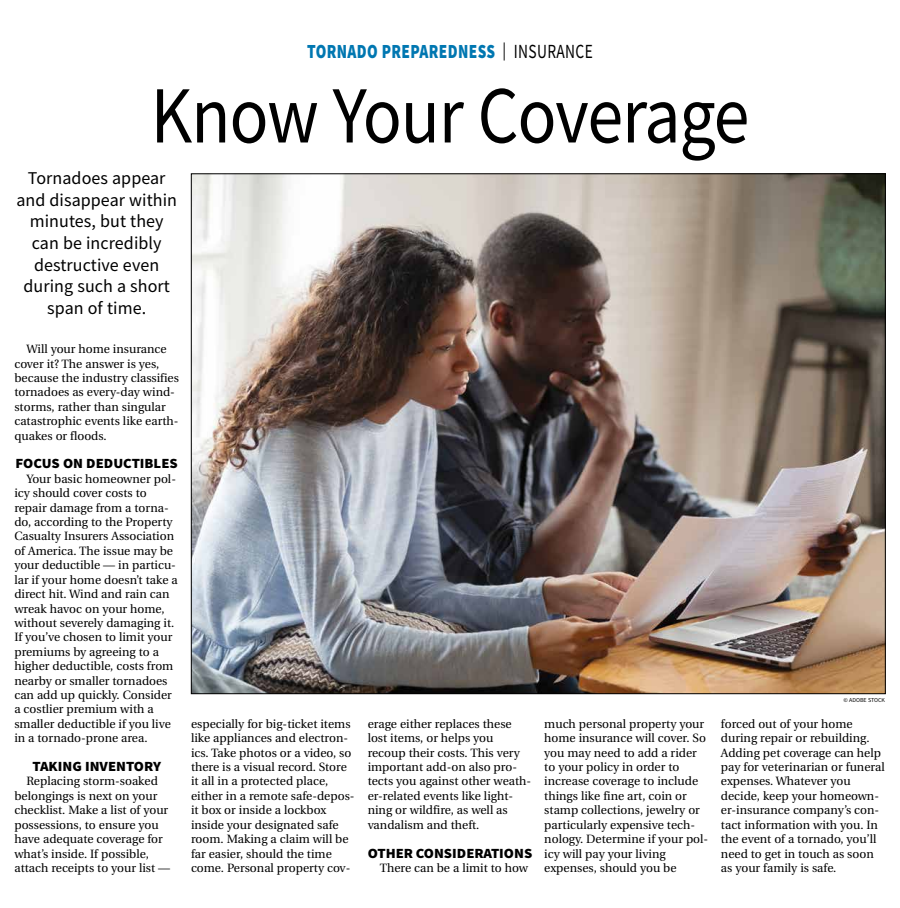
<style>
.page{position:relative;width:900px;height:908px;background:#fff}
.page>*{position:absolute;margin:0;border:0;box-sizing:border-box;transform-origin:0 0}
.t1{font:81px "Source Sans Pro";letter-spacing:-.015em;color:#000;scale:.89 1}
.t2{font:900 20px "Source Sans Pro";letter-spacing:.025em;color:#0077b1;scale:.77 1}
.t3{font:18px/21.6px "Source Sans Pro";letter-spacing:.005em;color:#000;text-align:center}
.t4{font:900 14px "Source Sans Pro";color:#000;scale:1.05 1}
.t5{font:12px/14.4px "Utopia";color:#000}
.t6{font:6px "Source Sans Pro";color:#000}
.s1{font-weight:400;font-size:18px;color:#000}
.s2{font-weight:400;color:#000}
</style>
<div class="page">
<img style="left:193px;top:175px;width:691px;height:516px">
<h2 class="t2" style="left:307px;top:38px;width:373px">TORNADO PREPAREDNESS <span class="s1">|</span> <span class="s2">INSURANCE</span></h2>
<h1 class="t1" style="left:151px;top:64px;width:674px">Know Your Coverage</h1>
<h3 class="t3" style="left:16px;top:167px;width:162px">Tornadoes appear and disappear within minutes, but they can be incredibly destructive even during such a short span of time.</h3>
<p class="t5" style="left:14px;top:342px;width:166px;text-indent:12px">Will your home insurance cover it? The answer is yes, because the industry classifies tornadoes as every-day wind&shy;storms, rather than singular catastrophic events like earth&shy;quakes or floods.</p>
<p class="t4" style="left:16px;top:454px;width:156px">FOCUS ON DEDUCTIBLES</p>
<p class="t5" style="left:14px;top:471px;width:165px;text-indent:12px">Your basic homeowner pol&shy;icy should cover costs to repair damage from a torna&shy;do, according to the Property<br>Casualty Insurers Association of America. The issue may be your deductible — in particu&shy;lar if your home doesn’t take a direct hit. Wind and rain can wreak havoc on your home, without severely damaging it.<br>If you’ve chosen to limit your premiums by agreeing to a higher deductible, costs from nearby or smaller tornadoes can add up quickly. Consider a costlier premium with a smaller deductible if you live in a tornado-prone area.</p>
<p class="t4" style="left:32px;top:756px;width:124px">TAKING INVENTORY</p>
<p class="t5" style="left:14px;top:774px;width:157px;text-indent:12px">Replacing storm-soaked belongings is next on your checklist. Make a list of your possessions, to ensure you have adequate coverage for what’s inside. If possible, attach receipts to your list —</p>
<p class="t5" style="left:191px;top:716px;width:165px">especially for big-ticket items like appliances and electron&shy;ics. Take photos or a video, so there is a visual record. Store it all in a protected place, either in a remote safe-depos&shy;it box or inside a lockbox inside your designated safe room. Making a claim will be far easier, should the time come. Personal property cov-</p>
<p class="t5" style="left:368px;top:716px;width:165px">erage either replaces these lost items, or helps you recoup their costs. This very important add-on also pro&shy;tects you against other weath&shy;er-related events like light&shy;ning or wildfire, as well as vandalism and theft.</p>
<p class="t4" style="left:368px;top:842px;width:158px">OTHER CONSIDERATIONS</p>
<p class="t5" style="left:380px;top:860px;width:150px">There can be a limit to how</p>
<p class="t6" style="left:844px;top:696px;width:43px">© ADOBE STOCK</p>
<p class="t5" style="left:544px;top:716px;width:165px">much personal property your home insurance will cover. So you may need to add a rider to your policy in order to increase coverage to include things like fine art, coin or stamp collections, jewelry or particularly expensive tech&shy;nology. Determine if your pol&shy;icy will pay your living expenses, should you be</p>
<p class="t5" style="left:721px;top:716px;width:165px">forced out of your home during repair or rebuilding.<br>Adding pet coverage can help pay for veterinarian or funeral expenses. Whatever you decide, keep your homeown&shy;er-insurance company’s con&shy;tact information with you. In the event of a tornado, you’ll need to get in touch as soon as your family is safe.</p>
</div>
